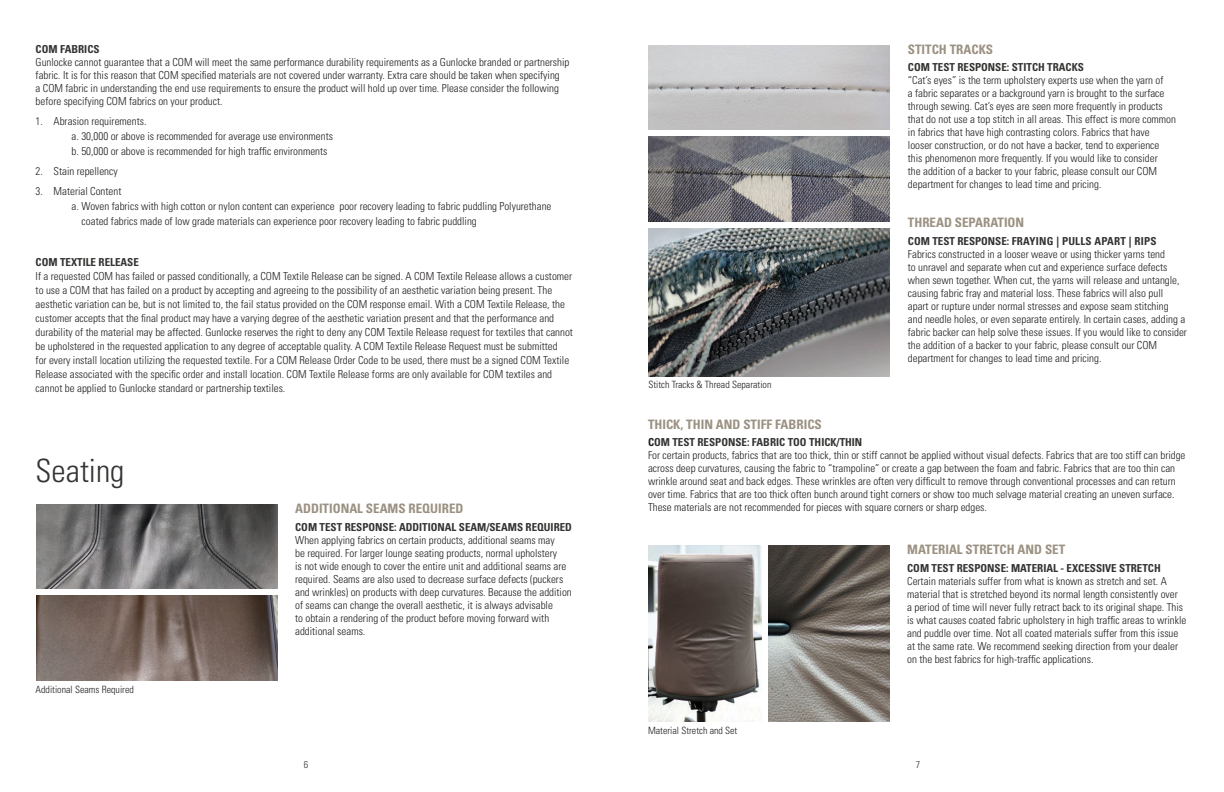
<style>
.page{position:relative;width:1224px;height:792px;background:#fff}
.page>*{position:absolute;margin:0;border:0;box-sizing:border-box;transform-origin:0 0}
.t1{font:300 condensed 32px "Univers LT Std";color:#333532}
.t2{font:700 condensed 13px "Univers LT Std";color:#9b9182}
.t3{font:300 condensed 11px/13px "Univers LT Std";color:#231f20}
.t4{font:700 condensed 11px "Univers LT Std";color:#333532}
.t5{font:700 condensed 11px "Univers LT Std";letter-spacing:.02em;color:#333532}
.t6{font:300 condensed 10px "Univers LT Std";color:#231f20}
.t7{font:300 condensed 10px "Univers LT Std";color:#353b40}
.s1{font-weight:700}
.s2{font-weight:700;color:#333532}
</style>
<div class="page">
<img style="left:36px;top:504px;width:241px;height:85px">
<img style="left:36px;top:596px;width:241px;height:84px">
<img style="left:769px;top:545px;width:120px;height:176px">
<img style="left:648px;top:545px;width:114px;height:176px">
<img style="left:648px;top:45px;width:242px;height:85px">
<img style="left:648px;top:137px;width:242px;height:84px">
<img style="left:648px;top:228px;width:242px;height:148px">
<p class="t4" style="left:36px;top:42px;width:65px">COM FABRICS</p>
<p class="t3" style="left:36px;top:56px;width:535px">Gunlocke cannot guarantee that a COM will meet the same performance durability requirements as a Gunlocke branded or partnership fabric. It is for this reason that COM specified materials are not covered under warranty. Extra care should be taken when specifying<br>a COM fabric in understanding the end use requirements to ensure the product will hold up over time. Please consider the following before specifying COM fabrics on your product.</p>
<p class="t3" style="left:72px;top:114px;width:263px;line-height:15px;text-indent:-36px">1. Abrasion requirements.<br>a. 30,000 or above is recommended for average use environments b. 50,000 or above is recommended for high traffic environments</p>
<p class="t3" style="left:36px;top:165px;width:84px">2. Stain repellency</p>
<p class="t3" style="left:36px;top:185px;width:87px">3. Material Content</p>
<p class="t3" style="left:72px;top:200px;width:481px">a. Woven fabrics with high cotton or nylon content can experience poor recovery leading to fabric puddling Polyurethane</p>
<p class="t3" style="left:82px;top:215px;width:397px">coated fabrics made of low grade materials can experience poor recovery leading to fabric puddling</p>
<p class="t4" style="left:36px;top:256px;width:105px">COM TEXTILE RELEASE</p>
<p class="t3" style="left:36px;top:270px;width:539px;line-height:14px">If a requested COM has failed or passed conditionally, a COM Textile Release can be signed. A COM Textile Release allows a customer to use a COM that has failed on a product by accepting and agreeing to the possibility of an aesthetic variation being present. The aesthetic variation can be, but is not limited to, the fail status provided on the COM response email. With a COM Textile Release, the customer accepts that the final product may have a varying degree of the aesthetic variation present and that the performance and durability of the material may be affected. Gunlocke reserves the right to deny any COM Textile Release request for textiles that cannot be upholstered in the requested application to any degree of acceptable quality. A COM Textile Release Request must be submitted<br>for every install location utilizing the requested textile. For a COM Release Order Code to be used, there must be a signed COM Textile Release associated with the specific order and install location. COM Textile Release forms are only available for COM textiles and cannot be applied to Gunlocke standard or partnership textiles.</p>
<h1 class="t1" style="left:36px;top:452px;width:90px">Seating</h1>
<p class="t6" style="left:36px;top:683px;width:100px">Additional Seams Required</p>
<p class="t2" style="left:295px;top:501px;width:170px">ADDITIONAL SEAMS REQUIRED</p>
<p class="t4" style="left:295px;top:520px;width:278px">COM TEST RESPONSE: ADDITIONAL SEAM/SEAMS REQUIRED</p>
<p class="t3" style="left:295px;top:534px;width:278px">When applying fabrics on certain products, additional seams may<br>be required. For larger lounge seating products, normal upholstery<br>is not wide enough to cover the entire unit and additional seams are required. Seams are also used to decrease surface defects (puckers and wrinkles) on products with deep curvatures. Because the addition of seams can change the overall aesthetic, it is always advisable<br>to obtain a rendering of the product before moving forward with additional seams.</p>
<p class="t6" style="left:648px;top:378px;width:125px">Stitch Tracks &amp; Thread Separation</p>
<p class="t2" style="left:908px;top:41px;width:87px">STITCH TRACKS</p>
<p class="t4" style="left:908px;top:60px;width:178px">COM TEST RESPONSE: STITCH TRACKS</p>
<p class="t3" style="left:908px;top:74px;width:270px">“Cat’s eyes” is the term upholstery experts use when the yarn of<br>a fabric separates or a background yarn is brought to the surface through sewing. Cat’s eyes are seen more frequently in products that do not use a top stitch in all areas. This effect is more common in fabrics that have high contrasting colors. Fabrics that have looser construction, or do not have a backer, tend to experience this phenomenon more frequently. If you would like to consider<br>the addition of a backer to your fabric, please consult our COM department for changes to lead time and pricing.</p>
<p class="t2" style="left:908px;top:214px;width:118px">THREAD SEPARATION</p>
<p class="t5" style="left:908px;top:234px;width:250px">COM TEST RESPONSE: FRAYING | PULLS APART | RIPS</p>
<p class="t3" style="left:908px;top:247px;width:281px">Fabrics constructed in a looser weave or using thicker yarns tend<br>to unravel and separate when cut and experience surface defects when sewn together. When cut, the yarns will release and untangle, causing fabric fray and material loss. These fabrics will also pull<br>apart or rupture under normal stresses and expose seam stitching<br>and needle holes, or even separate entirely. In certain cases, adding a fabric backer can help solve these issues. If you would like to consider the addition of a backer to your fabric, please consult our COM department for changes to lead time and pricing.</p>
<p class="t2" style="left:648px;top:416px;width:175px">THICK, THIN AND STIFF FABRICS</p>
<p class="t3" style="left:648px;top:436px;width:539px"><span class="s1">C</span><span class="s2">OM TEST RESPONSE: FABRIC TOO THICK/THIN<br></span>For certain products, fabrics that are too thick, thin or stiff cannot be applied without visual defects. Fabrics that are too stiff can bridge across deep curvatures, causing the fabric to “trampoline” or create a gap between the foam and fabric. Fabrics that are too thin can wrinkle around seat and back edges. These wrinkles are often very difficult to remove through conventional processes and can return over time. Fabrics that are too thick often bunch around tight corners or show too much selvage material creating an uneven surface.<br>These materials are not recommended for pieces with square corners or sharp edges.</p>
<p class="t6" style="left:648px;top:724px;width:91px">Material Stretch and Set</p>
<p class="t2" style="left:907px;top:542px;width:160px">MATERIAL STRETCH AND SET</p>
<p class="t4" style="left:907px;top:561px;width:255px">COM TEST RESPONSE: MATERIAL - EXCESSIVE STRETCH</p>
<p class="t3" style="left:907px;top:575px;width:281px">Certain materials suffer from what is known as stretch and set. A material that is stretched beyond its normal length consistently over<br>a period of time will never fully retract back to its original shape. This is what causes coated fabric upholstery in high traffic areas to wrinkle and puddle over time. Not all coated materials suffer from this issue at the same rate. We recommend seeking direction from your dealer on the best fabrics for high-traffic applications.</p>
<p class="t7" style="left:304px;top:759px;width:6px">6</p>
<p class="t7" style="left:916px;top:759px;width:6px">7</p>
</div>
